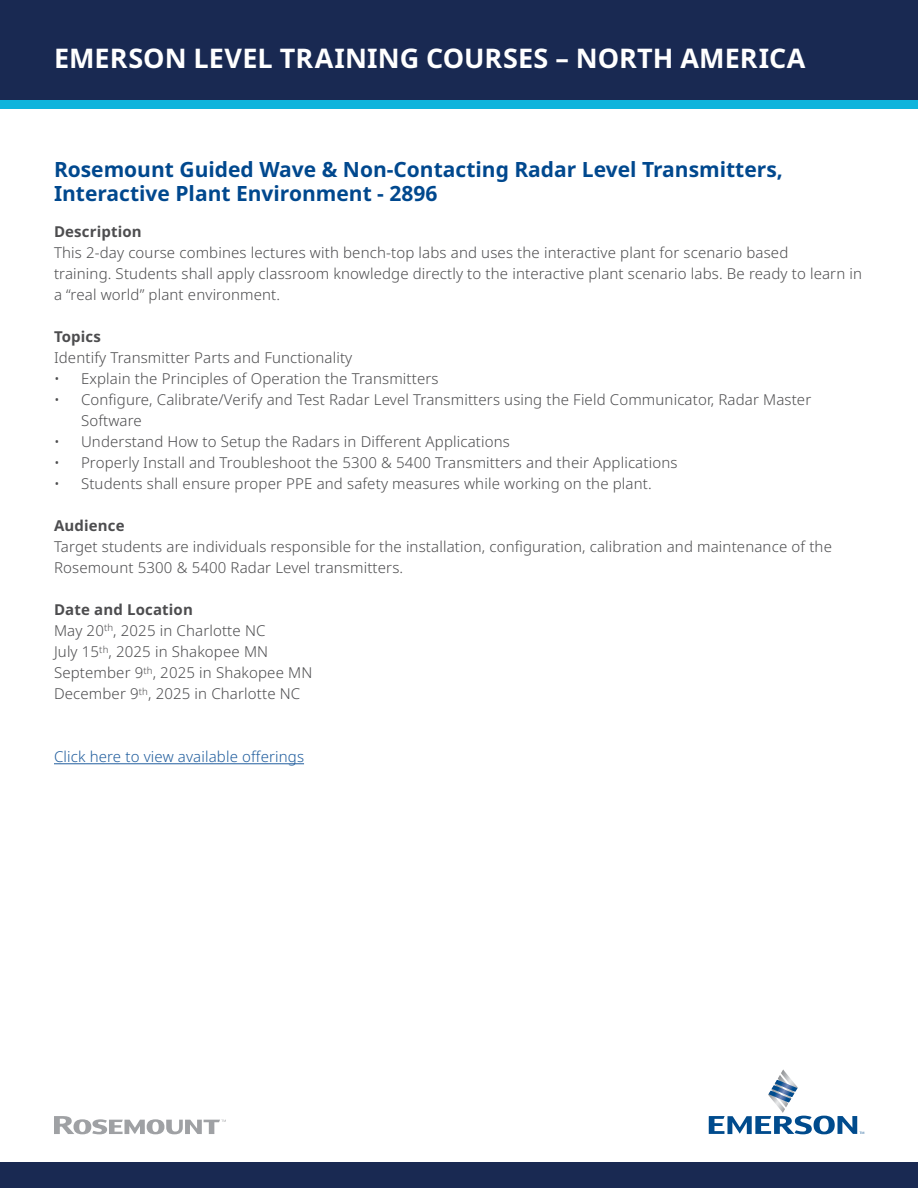
<style>
.page{position:relative;width:918px;height:1188px;background:#fff}
.page>*{position:absolute;margin:0;border:0;box-sizing:border-box;transform-origin:0 0}
.t1{font:700 27px "Noto Sans";letter-spacing:.005em;color:#fff}
.t2{font:700 21px/24px "Noto Sans";color:#00488e}
.t3{font:300 15px/21px "Noto Sans";letter-spacing:.01em;color:#4d4d4f}
.t4{font:300 15px "Noto Sans";letter-spacing:.01em;color:#215e9e}
.t5{font:700 15px "Noto Sans";letter-spacing:.01em;color:#4d4d4f}
.s1{font-weight:700}
</style>
<div class="page">
<div style="left:0;top:1162px;width:918px;height:26px;background:#192952"></div>
<div style="left:0;top:0;width:918px;height:100px;background:#192952"></div>
<div style="left:0;top:100px;width:918px;height:9px;background:#0fb4dc"></div>
<hr style="left:54px;top:763px;width:250px;height:1px;background:#215e9e">
<svg style="left:54px;top:1116px;width:172px;height:18px"></svg>
<svg style="left:709px;top:1069px;width:155px;height:65px"></svg>
<h1 class="t1" style="left:54px;top:39px;width:753px">EMERSON LEVEL TRAINING COURSES – NORTH AMERICA</h1>
<h2 class="t2" style="left:54px;top:158px;width:730px">Rosemount Guided Wave &amp; Non-Contacting Radar Level Transmitters,<br>Interactive Plant Environment - 2896</h2>
<p class="t5" style="left:54px;top:221px;width:89px">Description</p>
<p class="t3" style="left:54px;top:243px;width:810px">This 2-day course combines lectures with bench-top labs and uses the interactive plant for scenario based<br>training. Students shall apply classroom knowledge directly to the interactive plant scenario labs. Be ready to learn in a “real world” plant environment.</p>
<p class="t5" style="left:54px;top:326px;width:48px">Topics</p>
<p class="t3" style="left:54px;top:348px;width:300px">Identify Transmitter Parts and Functionality</p>
<p class="t3" style="left:54px;top:369px;width:386px">• Explain the Principles of Operation the Transmitters</p>
<p class="t3" style="left:81px;top:390px;width:732px;text-indent:-27px">• Configure, Calibrate/Verify and Test Radar Level Transmitters using the Field Communicator, Radar Master<br>Software</p>
<p class="t3" style="left:54px;top:432px;width:457px">• Understand How to Setup the Radars in Different Applications</p>
<p class="t3" style="left:54px;top:453px;width:625px">• Properly Install and Troubleshoot the 5300 &amp; 5400 Transmitters and their Applications</p>
<p class="t3" style="left:54px;top:474px;width:599px">• Students shall ensure proper PPE and safety measures while working on the plant.</p>
<p class="t5" style="left:54px;top:515px;width:72px">Audience</p>
<p class="t3" style="left:54px;top:537px;width:779px">Target students are individuals responsible for the installation, configuration, calibration and maintenance of the<br>Rosemount 5300 &amp; 5400 Radar Level transmitters.</p>
<p class="t3" style="left:54px;top:600px;width:260px"><span class="s1">Date and Location<br></span>May 20<sup>th</sup>, 2025 in Charlotte NC<br>July 15<sup>th</sup>, 2025 in Shakopee MN<br>September 9<sup>th</sup>, 2025 in Shakopee MN<br>December 9<sup>th</sup>, 2025 in Charlotte NC</p>
<p class="t4" style="left:54px;top:746px;width:252px">Click here to view available offerings</p>
</div>
